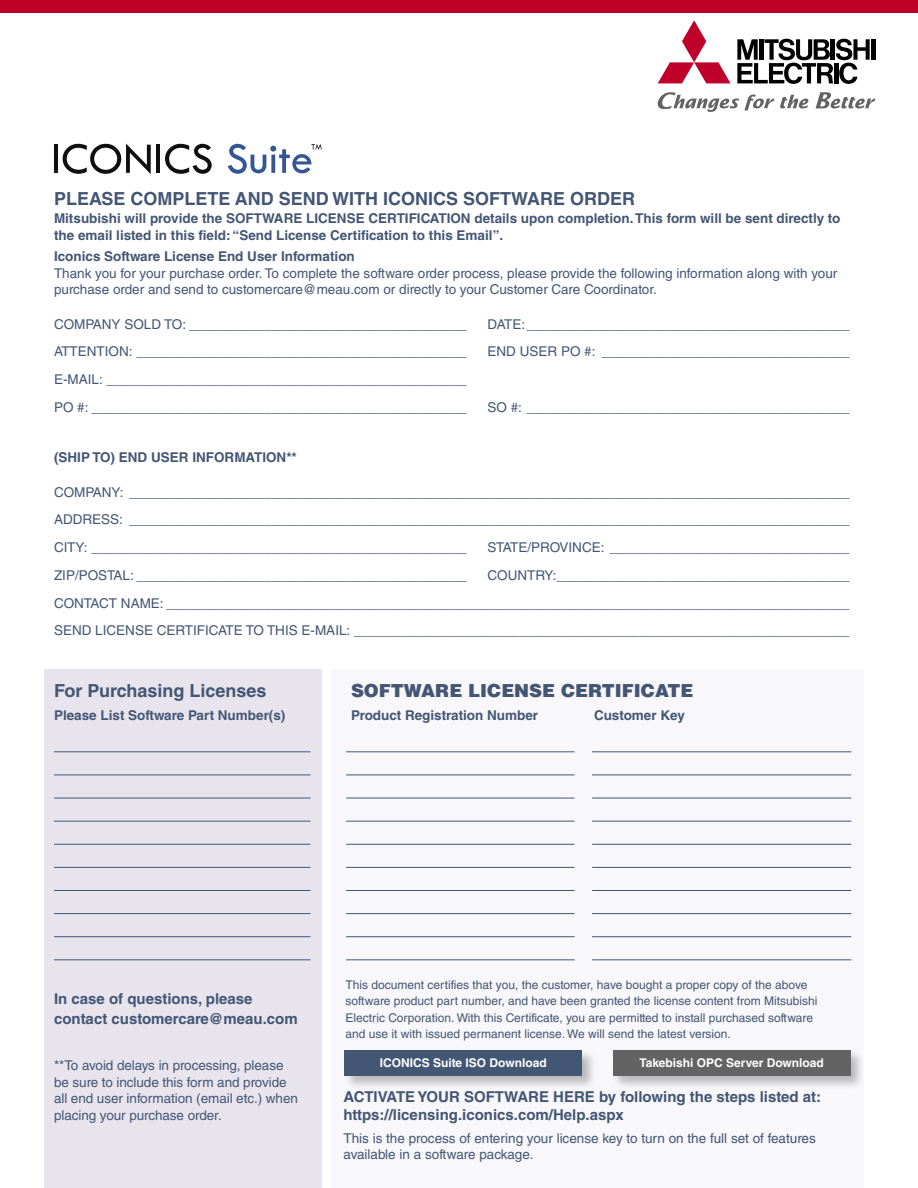
<style>
.page{position:relative;width:918px;height:1188px;background:#fff}
.page>*{position:absolute;margin:0;border:0;box-sizing:border-box;transform-origin:0 0}
.t1{font:700 18px "Helvetica LT Std";color:#435674}
.t2{font:900 18px "Helvetica LT Std";color:#435674}
.t3{font:700 15px/19.5px "Helvetica LT Std";color:#435674}
.t4{font:13.5px/16.5px "Helvetica LT Std";color:#435674}
.t5{font:700 13.5px/16.5px "Helvetica LT Std";color:#435674}
.t6{font:12px/16.5px "Helvetica LT Std";color:#435674}
.t7{font:700 12px "Helvetica LT Std";color:#fff}
</style>
<div class="page">
<div style="left:44px;top:670px;width:278px;height:518px;background:#e8e4ee"></div>
<div style="left:332px;top:670px;width:532px;height:518px;background:#f8f7fa"></div>
<svg style="left:816px;top:92px;width:59px;height:16px"></svg>
<svg style="left:780px;top:95px;width:28px;height:13px"></svg>
<svg style="left:658px;top:92px;width:116px;height:20px"></svg>
<hr style="left:871px;top:39px;width:4px;height:21px;background:#000">
<svg style="left:737px;top:39px;width:133px;height:45px"></svg>
<svg style="left:658px;top:20px;width:73px;height:63px"></svg>
<hr style="left:346px;top:752px;width:229px;height:1px;background:#435674">
<hr style="left:346px;top:775px;width:229px;height:1px;background:#435674">
<hr style="left:346px;top:798px;width:229px;height:1px;background:#435674">
<hr style="left:346px;top:821px;width:229px;height:1px;background:#435674">
<hr style="left:346px;top:844px;width:229px;height:1px;background:#435674">
<hr style="left:592px;top:752px;width:259px;height:1px;background:#435674">
<hr style="left:592px;top:775px;width:259px;height:1px;background:#435674">
<hr style="left:592px;top:798px;width:259px;height:1px;background:#435674">
<hr style="left:592px;top:821px;width:259px;height:1px;background:#435674">
<hr style="left:592px;top:844px;width:259px;height:1px;background:#435674">
<hr style="left:54px;top:752px;width:256px;height:1px;background:#435674">
<hr style="left:54px;top:775px;width:256px;height:1px;background:#435674">
<hr style="left:54px;top:798px;width:256px;height:1px;background:#435674">
<hr style="left:54px;top:821px;width:256px;height:1px;background:#435674">
<hr style="left:54px;top:844px;width:256px;height:1px;background:#435674">
<hr style="left:54px;top:867px;width:256px;height:1px;background:#435674">
<hr style="left:54px;top:890px;width:256px;height:1px;background:#435674">
<hr style="left:54px;top:913px;width:256px;height:1px;background:#435674">
<hr style="left:54px;top:936px;width:256px;height:1px;background:#435674">
<hr style="left:54px;top:960px;width:256px;height:1px;background:#435674">
<hr style="left:346px;top:867px;width:229px;height:1px;background:#435674">
<hr style="left:346px;top:890px;width:229px;height:1px;background:#435674">
<hr style="left:346px;top:913px;width:229px;height:1px;background:#435674">
<hr style="left:346px;top:936px;width:229px;height:1px;background:#435674">
<hr style="left:346px;top:960px;width:229px;height:1px;background:#435674">
<hr style="left:592px;top:867px;width:259px;height:1px;background:#435674">
<hr style="left:592px;top:890px;width:259px;height:1px;background:#435674">
<hr style="left:592px;top:913px;width:259px;height:1px;background:#435674">
<hr style="left:592px;top:936px;width:259px;height:1px;background:#435674">
<hr style="left:592px;top:960px;width:259px;height:1px;background:#435674">
<hr style="left:54px;top:145px;width:4px;height:28px;background:#100f0f">
<svg style="left:63px;top:144px;width:88px;height:30px"></svg>
<hr style="left:156px;top:145px;width:4px;height:28px;background:#100f0f">
<svg style="left:165px;top:144px;width:47px;height:30px"></svg>
<svg style="left:228px;top:144px;width:94px;height:30px"></svg>
<div style="left:0;top:0;width:918px;height:13px;background:#be0027"></div>
<div style="left:343px;top:1049px;width:254px;height:41px;background:#000;opacity:.25"></div>
<div style="left:345px;top:1050px;width:237px;height:26px;background:#435674"></div>
<div style="left:612px;top:1049px;width:253px;height:41px;background:#000;opacity:.25"></div>
<div style="left:613px;top:1050px;width:237px;height:26px;background:#636363"></div>
<h1 class="t1" style="left:54px;top:188px;width:583px">PLEASE COMPLETE AND SEND WITH ICONICS SOFTWARE ORDER</h1>
<p class="t5" style="left:54px;top:210px;width:788px">Mitsubishi will provide the SOFTWARE LICENSE CERTIFICATION details upon completion. This form will be sent directly to the email listed in this field: “Send License Certification to this Email”.</p>
<p class="t5" style="left:54px;top:248px;width:302px">Iconics Software License End User Information</p>
<p class="t4" style="left:54px;top:264px;width:785px">Thank you for your purchase order. To complete the software order process, please provide the following information along with your purchase order and send to customercare@meau.com or directly to your Customer Care Coordinator.</p>
<p class="t4" style="left:54px;top:316px;width:414px">COMPANY SOLD TO: _____________________________________</p>
<p class="t4" style="left:487px;top:316px;width:364px">DATE:___________________________________________</p>
<p class="t4" style="left:54px;top:343px;width:414px">ATTENTION: ____________________________________________</p>
<p class="t4" style="left:487px;top:343px;width:364px">END USER PO #: _________________________________</p>
<p class="t4" style="left:54px;top:365px;width:414px;line-height:27.8px">E-MAIL: ________________________________________________<br>PO #: __________________________________________________</p>
<p class="t4" style="left:487px;top:399px;width:364px">SO #: ___________________________________________</p>
<p class="t5" style="left:54px;top:449px;width:244px">(SHIP TO) END USER INFORMATION**</p>
<p class="t4" style="left:54px;top:478px;width:797px;line-height:27.8px;text-align:justify">COMPANY: ________________________________________________________________________________________________ ADDRESS: ________________________________________________________________________________________________ CITY: __________________________________________________</p>
<p class="t4" style="left:487px;top:539px;width:364px">STATE/PROVINCE: ________________________________</p>
<p class="t4" style="left:54px;top:567px;width:414px">ZIP/POSTAL: ____________________________________________</p>
<p class="t4" style="left:54px;top:561px;width:797px;line-height:27.8px;text-align:justify;text-indent:433px">COUNTRY:_______________________________________ CONTACT NAME: ___________________________________________________________________________________________ SEND LICENSE CERTIFICATE TO THIS E-MAIL: __________________________________________________________________</p>
<h1 class="t1" style="left:54px;top:679px;width:214px">For Purchasing Licenses</h1>
<h1 class="t2" style="left:351px;top:678px;width:344px">SOFTWARE LICENSE CERTIFICATE</h1>
<p class="t5" style="left:54px;top:707px;width:233px">Please List Software Part Number(s)</p>
<p class="t5" style="left:351px;top:707px;width:189px">Product Registration Number</p>
<p class="t5" style="left:594px;top:707px;width:92px">Customer Key</p>
<p class="t3" style="left:54px;top:989px;width:245px">In case of questions, please contact customercare@meau.com</p>
<p class="t4" style="left:54px;top:1057px;width:245px">**To avoid delays in processing, please be sure to include this form and provide all end user information (email etc.) when placing your purchase order.</p>
<p class="t6" style="left:346px;top:976px;width:473px">This document certifies that you, the customer, have bought a proper copy of the above software product part number, and have been granted the license content from Mitsubishi Electric Corporation. With this Certificate, you are permitted to install purchased software and use it with issued permanent license. We will send the latest version.</p>
<p class="t7" style="left:380px;top:1055px;width:169px">ICONICS Suite ISO Download</p>
<p class="t7" style="left:639px;top:1055px;width:186px">Takebishi OPC Server Download</p>
<p class="t3" style="left:343px;top:1087px;width:479px;line-height:18px">ACTIVATE YOUR SOFTWARE HERE by following the steps listed at: https://licensing.iconics.com/Help.aspx</p>
<p class="t4" style="left:343px;top:1130px;width:474px">This is the process of entering your license key to turn on the full set of features available in a software package.</p>
</div>
